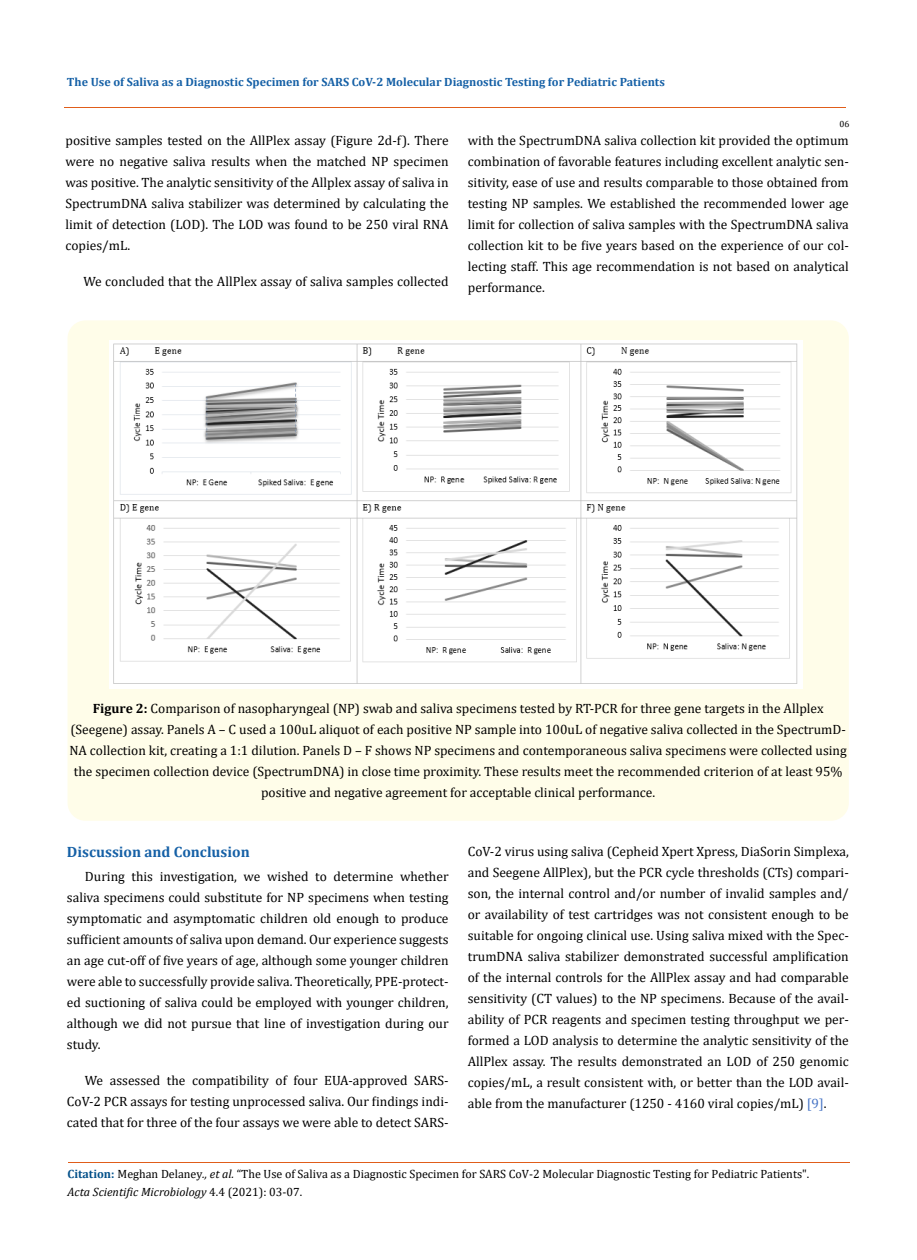
<style>
.page{position:relative;width:917px;height:1260px;background:#fff}
.page>*{position:absolute;margin:0;border:0;box-sizing:border-box;transform-origin:0 0}
.t1{font:700 15px "Cambria";color:#1560a6}
.t2{font:13.5px/21px "Cambria";color:#000;text-align:justify}
.t3{font:12px/18px "Cambria";color:#000}
.t4{font:700 12px "Cambria";color:#1560a6}
.t5{font:9px "Cambria";color:#000}
.s1{font-weight:700}
.s2{color:#4472c4}
.s3{font-weight:700;color:#035089}
.s4{font-style:italic}
</style>
<div class="page">
<hr style="left:64px;top:108px;width:781px;height:1px;background:#e05d1a">
<hr style="left:68px;top:1162px;width:781px;height:1px;background:#e05d1a">
<div style="left:68px;top:320px;width:780px;height:501px;background:#fffde9;border-radius:18px"></div>
<img style="left:110px;top:341px;width:692px;height:347px">
<p class="t4" style="left:67px;top:73px;width:599px">The Use of Saliva as a Diagnostic Specimen for SARS CoV-2 Molecular Diagnostic Testing for Pediatric Patients</p>
<p class="t5" style="left:839px;top:119px;width:11px">06</p>
<p class="t2" style="left:65px;top:130px;width:384px">positive samples tested on the AllPlex assay (Figure 2d-f). There were no negative saliva results when the matched NP specimen was positive. The analytic sensitivity of the Allplex assay of saliva in SpectrumDNA saliva stabilizer was determined by calculating the limit of detection (LOD). The LOD was found to be 250 viral RNA copies/mL.</p>
<p class="t2" style="left:83px;top:271px;width:366px">We concluded that the AllPlex assay of saliva samples collected</p>
<p class="t2" style="left:468px;top:130px;width:382px">with the SpectrumDNA saliva collection kit provided the optimum combination of favorable features including excellent analytic sen&shy;sitivity, ease of use and results comparable to those obtained from testing NP samples. We established the recommended lower age limit for collection of saliva samples with the SpectrumDNA saliva collection kit to be five years based on the experience of our col&shy;lecting staff. This age recommendation is not based on analytical performance.</p>
<p class="t2" style="left:70px;top:697px;width:778px;text-align:center"><span class="s1">Figure 2:</span> Comparison of nasopharyngeal (NP) swab and saliva specimens tested by RT-PCR for three gene targets in the Allplex (Seegene) assay. Panels A – C used a 100uL aliquot of each positive NP sample into 100uL of negative saliva collected in the SpectrumD-NA collection kit, creating a 1:1 dilution. Panels D – F shows NP specimens and contemporaneous saliva specimens were collected using the specimen collection device (SpectrumDNA) in close time proximity. These results meet the recommended criterion of at least 95% positive and negative agreement for acceptable clinical performance.</p>
<p class="t1" style="left:67px;top:841px;width:184px">Discussion and Conclusion</p>
<p class="t2" style="left:67px;top:866px;width:383px;text-indent:18px">During this investigation, we wished to determine whether saliva specimens could substitute for NP specimens when testing symptomatic and asymptomatic children old enough to produce sufficient amounts of saliva upon demand. Our experience suggests an age cut-off of five years of age, although some younger children were able to successfully provide saliva. Theoretically, PPE-protect&shy;ed suctioning of saliva could be employed with younger children, although we did not pursue that line of investigation during our study.</p>
<p class="t2" style="left:67px;top:1070px;width:383px;text-indent:18px">We assessed the compatibility of four EUA-approved SARS-CoV-2 PCR assays for testing unprocessed saliva. Our findings indi&shy;cated that for three of the four assays we were able to detect SARS-</p>
<p class="t2" style="left:468px;top:841px;width:382px">CoV-2 virus using saliva (Cepheid Xpert Xpress, DiaSorin Simplexa, and Seegene AllPlex), but the PCR cycle thresholds (CTs) compari&shy;son, the internal control and/or number of invalid samples and/ or availability of test cartridges was not consistent enough to be suitable for ongoing clinical use. Using saliva mixed with the Spec&shy;trumDNA saliva stabilizer demonstrated successful amplification of the internal controls for the AllPlex assay and had comparable sensitivity (CT values) to the NP specimens. Because of the avail&shy;ability of PCR reagents and specimen testing throughput we per&shy;formed a LOD analysis to determine the analytic sensitivity of the AllPlex assay. The results demonstrated an LOD of 250 genomic copies/mL, a result consistent with, or better than the LOD avail&shy;able from the manufacturer (1250 - 4160 viral copies/mL) <span class="s2">[9]</span>.</p>
<p class="t3" style="left:68px;top:1165px;width:743px"><span class="s3">Citation:</span> Meghan Delaney<span class="s4">., et al.</span> “The Use of Saliva as a Diagnostic Specimen for SARS CoV-2 Molecular Diagnostic Testing for Pediatric Patients".<br><span class="s4">Acta Scientific Microbiology</span> 4.4 (2021): 03-07.</p>
</div>
